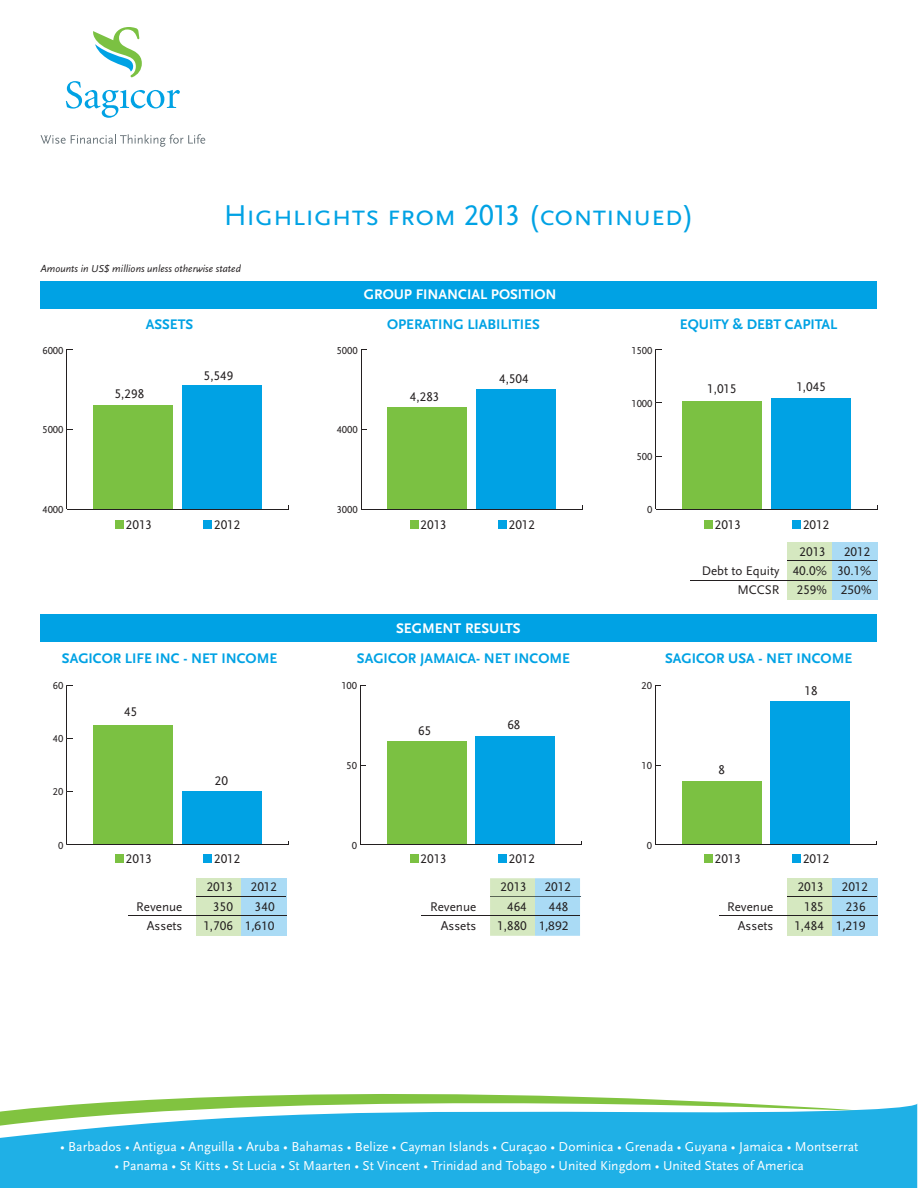
<style>
.page{position:relative;width:918px;height:1188px;background:#fff}
.page>*{position:absolute;margin:0;border:0;box-sizing:border-box;transform-origin:0 0}
.t1{font:30px "Scala Sans LF Caps";letter-spacing:-.025em;color:#00a2e4}
.t2{font:700 14.55px "Scala Sans";color:#00a2e4}
.t3{font:700 14.55px "Scala Sans";color:#fff}
.t4{font:13.5px "Scala Sans LF";letter-spacing:.005em;color:#fff}
.t5{font:13.05px "Scala Sans LF";color:#231f20}
.t6{font:13.05px "Myriad Pro";color:#231f20}
.t7{font:10.5px "Scala Sans LF";color:#231f20}
.t8{font:italic 10.5px "Scala Sans LF";color:#231f20}
.s1{font-family:"Scala Sans LF"}
.s2{font-family:"Myriad Pro"}
</style>
<div class="page">
<svg style="left:66px;top:27px;width:114px;height:91px"></svg>
<svg style="left:40px;top:134px;width:165px;height:13px"></svg>
<hr style="left:67px;top:350px;width:1px;height:159px;background:#231f20">
<div style="left:182px;top:386px;width:80px;height:123px;background:#00a2e4"></div>
<div style="left:93px;top:406px;width:80px;height:103px;background:#7bc142"></div>
<hr style="left:67px;top:685px;width:1px;height:160px;background:#231f20">
<div style="left:182px;top:792px;width:80px;height:53px;background:#00a2e4"></div>
<div style="left:93px;top:725px;width:80px;height:120px;background:#7bc142"></div>
<hr style="left:360px;top:685px;width:1px;height:160px;background:#231f20">
<div style="left:476px;top:736px;width:79px;height:109px;background:#00a2e4"></div>
<div style="left:387px;top:741px;width:80px;height:104px;background:#7bc142"></div>
<hr style="left:655px;top:685px;width:1px;height:160px;background:#231f20">
<div style="left:771px;top:701px;width:79px;height:144px;background:#00a2e4"></div>
<div style="left:682px;top:781px;width:80px;height:64px;background:#7bc142"></div>
<hr style="left:361px;top:350px;width:1px;height:159px;background:#231f20">
<div style="left:476px;top:389px;width:80px;height:120px;background:#00a2e4"></div>
<div style="left:388px;top:407px;width:79px;height:102px;background:#7bc142"></div>
<hr style="left:656px;top:350px;width:1px;height:159px;background:#231f20">
<div style="left:771px;top:398px;width:80px;height:111px;background:#00a2e4"></div>
<div style="left:682px;top:401px;width:80px;height:108px;background:#7bc142"></div>
<hr style="left:67px;top:509px;width:221px;height:1px;background:#231f20">
<hr style="left:67px;top:844px;width:221px;height:1px;background:#231f20">
<hr style="left:361px;top:844px;width:221px;height:1px;background:#231f20">
<hr style="left:655px;top:844px;width:222px;height:1px;background:#231f20">
<hr style="left:361px;top:509px;width:221px;height:1px;background:#231f20">
<hr style="left:656px;top:509px;width:221px;height:1px;background:#231f20">
<div style="left:787px;top:543px;width:45px;height:57px;background:#d5e8c0"></div>
<div style="left:832px;top:543px;width:45px;height:57px;background:#aadbf5"></div>
<div style="left:41px;top:281px;width:836px;height:28px;background:#00a2e4"></div>
<div style="left:115px;top:520px;width:9px;height:9px;background:#7bc142"></div>
<div style="left:203px;top:520px;width:9px;height:9px;background:#00a2e4"></div>
<div style="left:410px;top:520px;width:9px;height:9px;background:#7bc142"></div>
<div style="left:498px;top:520px;width:9px;height:9px;background:#00a2e4"></div>
<div style="left:704px;top:520px;width:9px;height:9px;background:#7bc142"></div>
<div style="left:792px;top:520px;width:9px;height:9px;background:#00a2e4"></div>
<div style="left:115px;top:854px;width:9px;height:9px;background:#7bc142"></div>
<div style="left:203px;top:854px;width:9px;height:9px;background:#00a2e4"></div>
<div style="left:410px;top:854px;width:9px;height:9px;background:#7bc142"></div>
<div style="left:498px;top:854px;width:9px;height:9px;background:#00a2e4"></div>
<div style="left:704px;top:854px;width:9px;height:9px;background:#7bc142"></div>
<div style="left:792px;top:854px;width:9px;height:9px;background:#00a2e4"></div>
<hr style="left:787px;top:560px;width:90px;height:1px;background:#231f20">
<hr style="left:690px;top:580px;width:187px;height:1px;background:#231f20">
<div style="left:787px;top:878px;width:45px;height:58px;background:#d5e8c0"></div>
<div style="left:832px;top:878px;width:45px;height:58px;background:#aadbf5"></div>
<hr style="left:787px;top:896px;width:90px;height:1px;background:#231f20">
<hr style="left:719px;top:915px;width:158px;height:1px;background:#231f20">
<svg style="left:490px;top:878px;width:90px;height:58px;background:#bfe0d9"></svg>
<hr style="left:535px;top:896px;width:45px;height:1px;background:#475f6d">
<hr style="left:422px;top:915px;width:158px;height:1px;background:#231f20">
<div style="left:196px;top:878px;width:45px;height:58px;background:#d5e8c0"></div>
<div style="left:241px;top:878px;width:45px;height:58px;background:#aadbf5"></div>
<hr style="left:196px;top:896px;width:90px;height:1px;background:#231f20">
<hr style="left:128px;top:915px;width:158px;height:1px;background:#231f20">
<div style="left:41px;top:615px;width:836px;height:27px;background:#00a2e4"></div>
<svg style="left:98px;top:1094px;width:634px;height:9px;fill:#81c340"></svg>
<svg style="left:0;top:1103px;width:918px;height:85px;background:#3bb9e1"></svg>
<p class="t1" style="left:224px;top:199px;width:471px">Highlights from 2013 (continued)</p>
<p class="t8" style="left:41px;top:263px;width:202px">Amounts in US$ millions unless otherwise stated</p>
<p class="t3" style="left:364px;top:286px;width:194px">GROUP FINANCIAL POSITION</p>
<p class="t2" style="left:146px;top:317px;width:49px">ASSETS</p>
<p class="t2" style="left:387px;top:317px;width:154px">OPERATING LIABILITIES</p>
<p class="t2" style="left:680px;top:317px;width:159px">EQUITY &amp; DEBT CAPITAL</p>
<p class="t7" style="left:42px;top:344px;width:22px">6000</p>
<p class="t7" style="left:337px;top:344px;width:22px">5000</p>
<p class="t7" style="left:631px;top:344px;width:22px">1500</p>
<p class="t5" style="left:115px;top:387px;width:31px">5,298</p>
<p class="t5" style="left:204px;top:369px;width:31px">5,549</p>
<p class="t5" style="left:410px;top:390px;width:31px">4,283</p>
<p class="t5" style="left:499px;top:372px;width:31px">4,504</p>
<p class="t7" style="left:631px;top:398px;width:22px">1000</p>
<p class="t5" style="left:707px;top:381px;width:31px">1,015</p>
<p class="t5" style="left:796px;top:379px;width:31px">1,045</p>
<p class="t7" style="left:42px;top:424px;width:22px">5000</p>
<p class="t7" style="left:337px;top:424px;width:22px">4000</p>
<p class="t7" style="left:637px;top:451px;width:17px">500</p>
<p class="t7" style="left:42px;top:504px;width:22px">4000</p>
<p class="t7" style="left:337px;top:504px;width:22px">3000</p>
<p class="t7" style="left:647px;top:504px;width:7px">0</p>
<p class="t5" style="left:126px;top:517px;width:28px">2013</p>
<p class="t5" style="left:214px;top:517px;width:28px">2012</p>
<p class="t5" style="left:421px;top:517px;width:28px">2013</p>
<p class="t5" style="left:509px;top:517px;width:28px">2012</p>
<p class="t5" style="left:715px;top:517px;width:28px">2013</p>
<p class="t5" style="left:803px;top:517px;width:28px">2012</p>
<p class="t2" style="left:62px;top:651px;width:217px">SAGICOR LIFE INC - NET INCOME</p>
<p class="t7" style="left:53px;top:680px;width:12px">60</p>
<p class="t7" style="left:53px;top:733px;width:12px">40</p>
<p class="t7" style="left:53px;top:786px;width:12px">20</p>
<p class="t7" style="left:58px;top:840px;width:7px">0</p>
<p class="t5" style="left:124px;top:705px;width:15px">45</p>
<p class="t5" style="left:215px;top:773px;width:15px">20</p>
<p class="t3" style="left:396px;top:620px;width:126px">SEGMENT RESULTS</p>
<p class="t2" style="left:357px;top:651px;width:215px">SAGICOR JAMAICA- NET INCOME</p>
<p class="t7" style="left:341px;top:680px;width:17px">100</p>
<p class="t7" style="left:347px;top:760px;width:12px">50</p>
<p class="t7" style="left:352px;top:840px;width:7px">0</p>
<p class="t5" style="left:418px;top:723px;width:15px">65</p>
<p class="t5" style="left:507px;top:718px;width:15px">68</p>
<p class="t5" style="left:800px;top:545px;width:28px">2013</p>
<p class="t5" style="left:844px;top:545px;width:28px">2012</p>
<p class="t5" style="left:702px;top:564px;width:171px">Debt to Equity 40.0% 30.1%</p>
<p class="t5" style="left:737px;top:583px;width:44px">MCCSR</p>
<p class="t6" style="left:797px;top:582px;width:76px"><span class="s1">259</span>% 250%</p>
<p class="t7" style="left:642px;top:680px;width:12px">20</p>
<p class="t2" style="left:665px;top:651px;width:189px">SAGICOR USA - NET INCOME</p>
<p class="t5" style="left:805px;top:684px;width:15px">18</p>
<p class="t7" style="left:642px;top:760px;width:12px">10</p>
<p class="t5" style="left:719px;top:763px;width:8px">8</p>
<p class="t7" style="left:647px;top:840px;width:7px">0</p>
<p class="t5" style="left:126px;top:852px;width:28px">2013</p>
<p class="t5" style="left:214px;top:852px;width:28px">2012</p>
<p class="t5" style="left:421px;top:852px;width:28px">2013</p>
<p class="t5" style="left:509px;top:852px;width:28px">2012</p>
<p class="t5" style="left:715px;top:852px;width:28px">2013</p>
<p class="t5" style="left:803px;top:852px;width:28px">2012</p>
<p class="t5" style="left:207px;top:880px;width:28px">2013</p>
<p class="t5" style="left:251px;top:880px;width:28px">2012</p>
<p class="t5" style="left:136px;top:899px;width:48px">Revenue</p>
<p class="t5" style="left:213px;top:899px;width:21px">350</p>
<p class="t5" style="left:255px;top:899px;width:21px">340</p>
<p class="t5" style="left:147px;top:918px;width:37px">Assets</p>
<p class="t5" style="left:203px;top:918px;width:73px">1,706 <span class="s2">1,610</span></p>
<p class="t5" style="left:501px;top:880px;width:28px">2013</p>
<p class="t5" style="left:545px;top:880px;width:28px">2012</p>
<p class="t5" style="left:430px;top:899px;width:48px">Revenue</p>
<p class="t5" style="left:507px;top:899px;width:21px">464</p>
<p class="t5" style="left:549px;top:899px;width:21px">448</p>
<p class="t5" style="left:441px;top:918px;width:37px">Assets</p>
<p class="t5" style="left:497px;top:918px;width:73px">1,880 <span class="s2">1,892</span></p>
<p class="t5" style="left:798px;top:880px;width:28px">2013</p>
<p class="t5" style="left:842px;top:880px;width:28px">2012</p>
<p class="t5" style="left:727px;top:899px;width:48px">Revenue</p>
<p class="t5" style="left:804px;top:899px;width:21px">185</p>
<p class="t5" style="left:846px;top:899px;width:21px">236</p>
<p class="t5" style="left:738px;top:918px;width:37px">Assets</p>
<p class="t5" style="left:794px;top:918px;width:73px">1,484 <span class="s2">1,219</span></p>
<p class="t4" style="left:60px;top:1139px;width:800px">• Barbados • Antigua • Anguilla • Aruba • Bahamas • Belize • Cayman Islands • Curaçao • Dominica • Grenada • Guyana • Jamaica • Montserrat</p>
<p class="t4" style="left:114px;top:1159px;width:691px">• Panama • St Kitts • St Lucia • St Maarten • St Vincent • Trinidad and Tobago • United Kingdom • United States of America</p>
</div>
